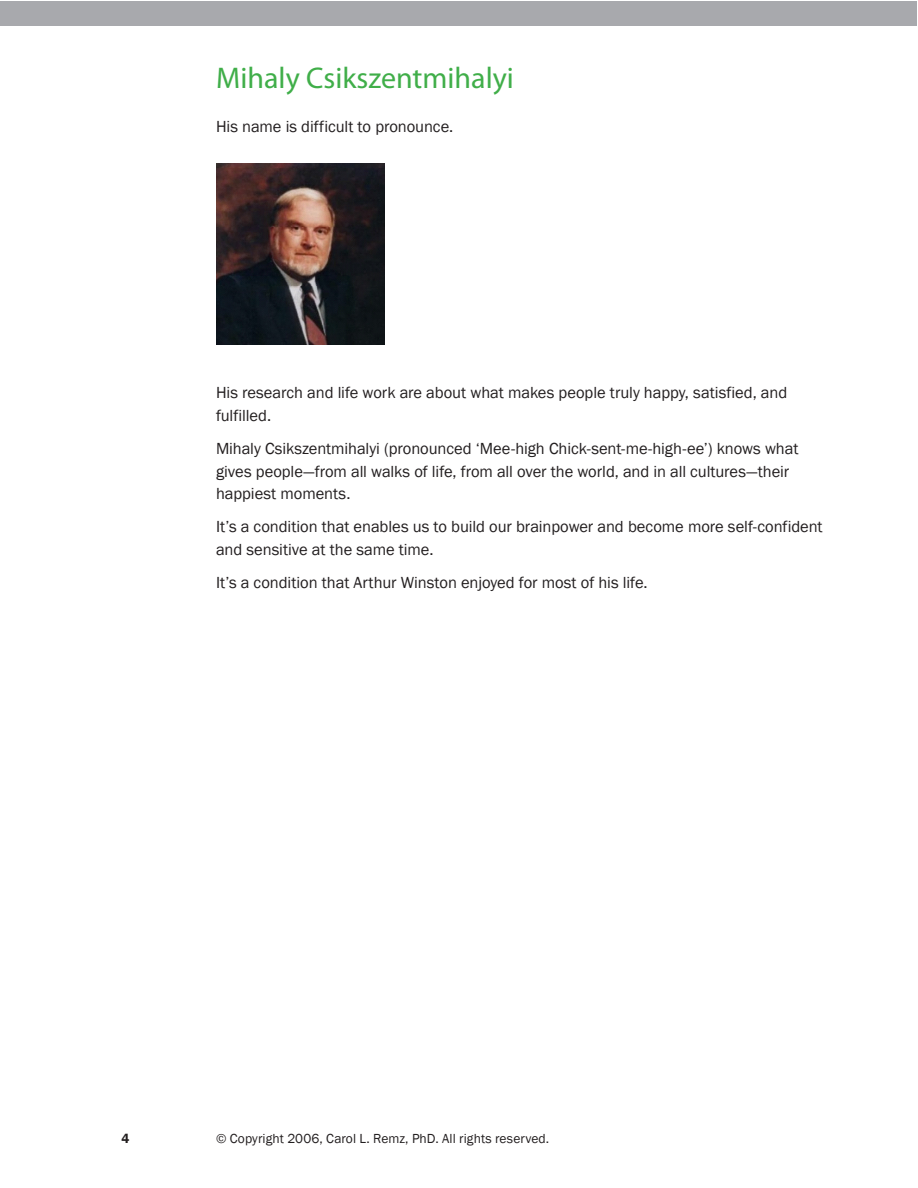
<style>
.page{position:relative;width:918px;height:1188px;background:#fff}
.page>*{position:absolute;margin:0;border:0;box-sizing:border-box;transform-origin:0 0}
.Headers{font:30px "Myriad Pro";color:#40ae49}
.Body_Text{font:16.5px/22.5px "Franklin Gothic";letter-spacing:-.005em;color:#231f20}
.t1{font:13.5px "Franklin Gothic";letter-spacing:.005em;color:#231f20}
</style>
<div class="page">
<div style="left:1px;top:1px;width:916px;height:25px;background:#a8a9ad"></div>
<img style="left:216px;top:163px;width:168px;height:182px">
<p class="Headers" style="left:216px;top:59px;width:299px">Mihaly Csikszentmihalyi</p>
<p class="Body_Text" style="left:216px;top:115px;width:239px">His name is difficult to pronounce.</p>
<p class="Body_Text" style="left:216px;top:382px;width:573px">His research and life work are about what makes people truly happy, satisfied, and fulfilled.</p>
<p class="Body_Text" style="left:216px;top:438px;width:584px">Mihaly Csikszentmihalyi (pronounced ‘Mee-high Chick-sent-me-high-ee’) knows what gives people—from all walks of life, from all over the world, and in all cultures—their happiest moments.</p>
<p class="Body_Text" style="left:216px;top:516px;width:608px">It’s a condition that enables us to build our brainpower and become more self-confident and sensitive at the same time.</p>
<p class="Body_Text" style="left:216px;top:572px;width:433px">It’s a condition that Arthur Winston enjoyed for most of his life.</p>
<p class="t1" style="left:216px;top:1131px;width:335px">© Copyright 2006, Carol L. Remz, PhD. All rights reserved.</p>
</div>
